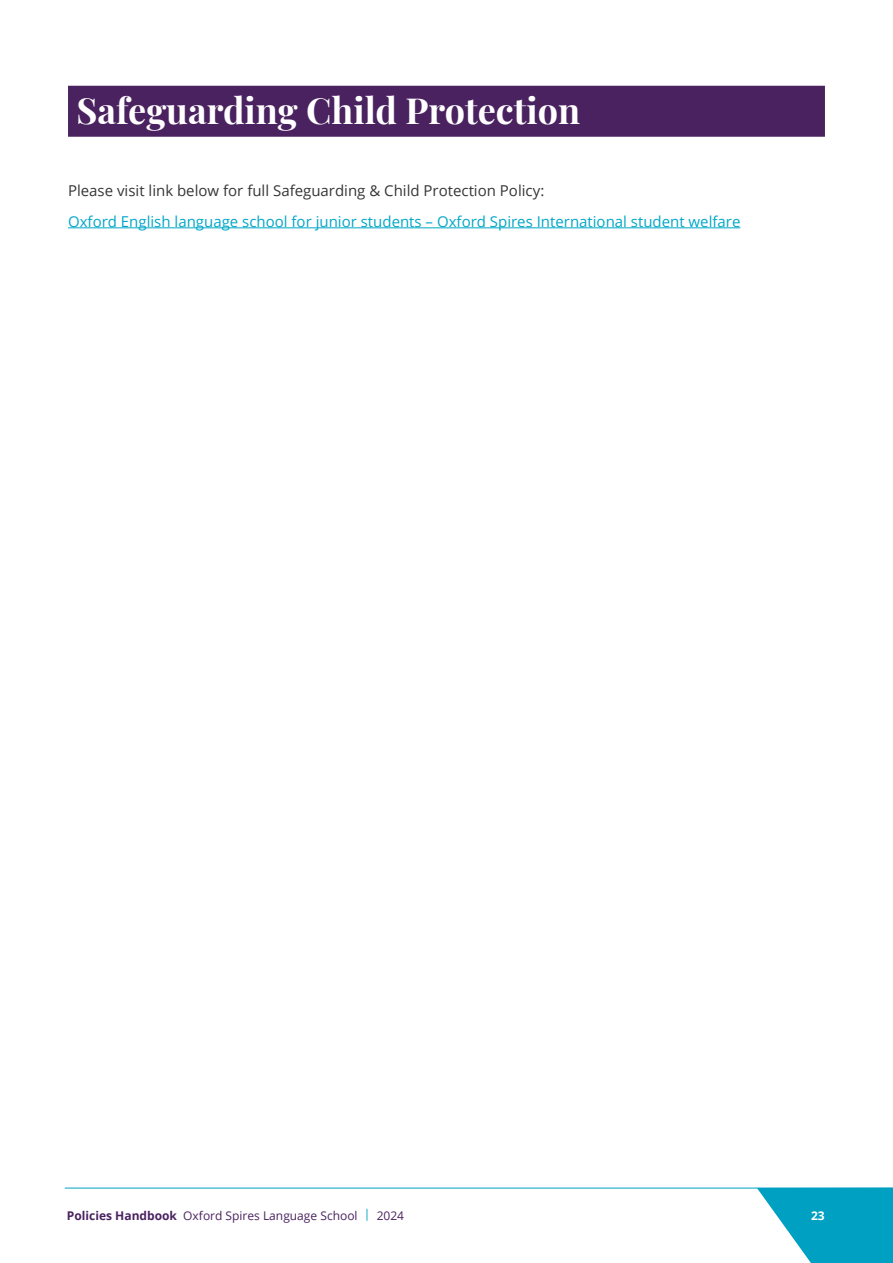
<style>
.page{position:relative;width:893px;height:1263px;background:#fff}
.page>*{position:absolute;margin:0;border:0;box-sizing:border-box;transform-origin:0 0}
.t1{font:700 36px "Playfair Display";color:#fff}
.t2{font:15px "Open Sans";color:#00a7c8}
.t3{font:15px "Open Sans";color:#373636}
.t4{font:12px "Open Sans";color:#4a2260}
.t5{font:700 12px "Open Sans";color:#fff}
.s1{font-weight:700}
.s2{color:#00a0c2}
</style>
<div class="page">
<div style="left:68px;top:86px;width:757px;height:51px;background:#4a2260"></div>
<hr style="left:68px;top:227px;width:672px;height:1px;background:#00a7c8">
<hr style="left:65px;top:1188px;width:828px;height:1px;background:#00a0c2">
<svg style="left:757px;top:1188px;width:136px;height:75px"></svg>
<h1 class="t1" style="left:77px;top:82px;width:505px">Safeguarding Child Protection</h1>
<p class="t3" style="left:68px;top:181px;width:478px">Please visit link below for full Safeguarding &amp; Child Protection Policy:</p>
<p class="t2" style="left:68px;top:211px;width:674px">Oxford English language school for junior students – Oxford Spires International student welfare</p>
<p class="t4" style="left:67px;top:1207px;width:339px"><span class="s1">Policies Handbook</span> Oxford Spires Language School <span class="s2">|</span> 2024</p>
<p class="t5" style="left:811px;top:1207px;width:15px">23</p>
</div>
